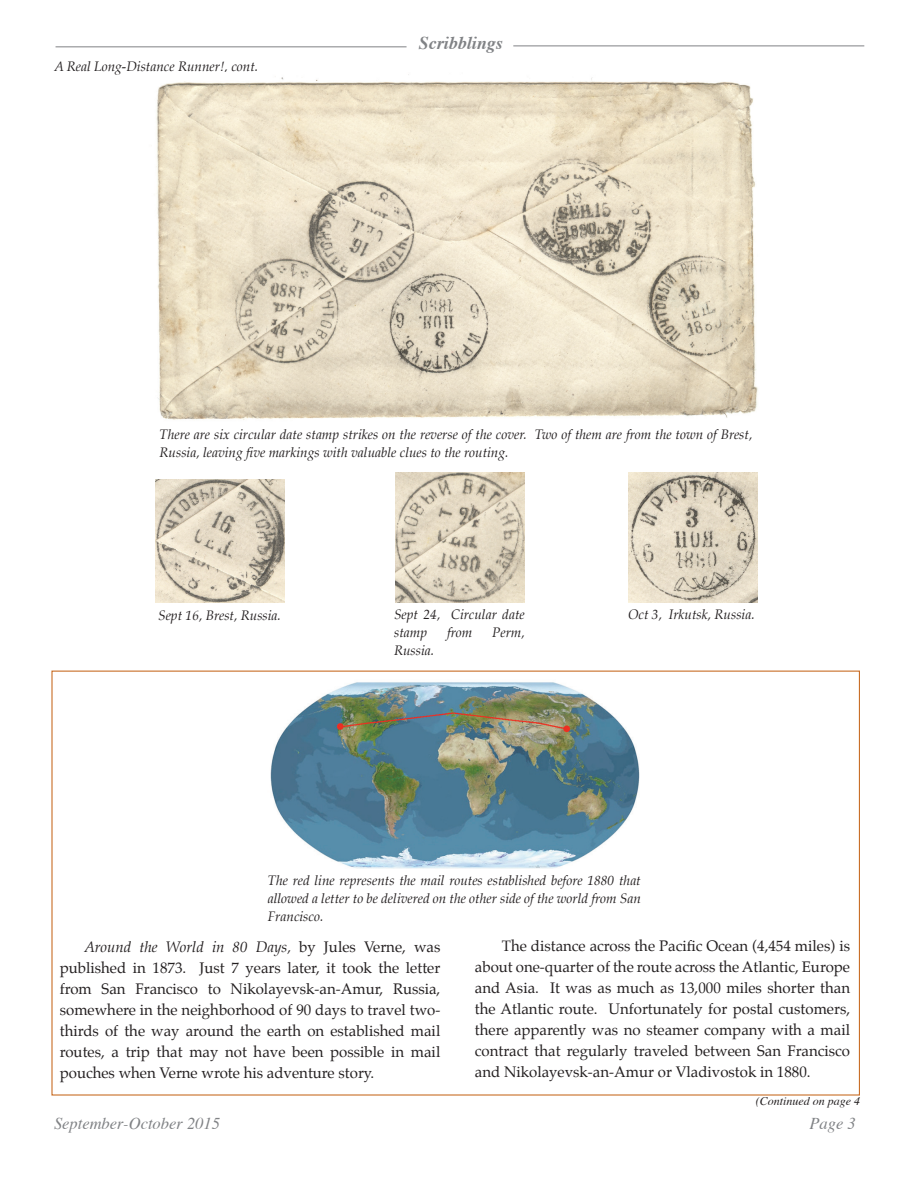
<style>
.page{position:relative;width:918px;height:1188px;background:#fff}
.page>*{position:absolute;margin:0;border:0;box-sizing:border-box;transform-origin:0 0}
.t1{font:italic 700 18px "Times";color:#808285}
.t2{font:italic 16.5px "Times";color:#808285}
.t3{font:15px/21px "Palatino";color:#231f20;text-align:justify}
.t4{font:italic 13.5px/18px "Palatino";color:#231f20}
.t5{font:italic 11.7px "Times";color:#231f20}
.s1{font-style:italic}
</style>
<div class="page">
<hr style="left:56px;top:47px;width:351px;height:1px;background:#808285">
<hr style="left:513px;top:46px;width:351px;height:1px;background:#808285">
<img style="left:156px;top:74px;width:602px;height:346px">
<img style="left:270px;top:682px;width:370px;height:187px">
<img style="left:155px;top:479px;width:130px;height:124px">
<img style="left:395px;top:472px;width:130px;height:131px">
<img style="left:628px;top:472px;width:130px;height:131px">
<p class="t4" style="left:54px;top:57px;width:206px">A Real Long-Distance Runner!, cont.</p>
<p class="t1" style="left:419px;top:26px;width:86px">Scribblings</p>
<p class="t4" style="left:160px;top:425px;width:594px">There are six circular date stamp strikes on the reverse of the cover. Two of them are from the town of Brest,<br>Russia, leaving five markings with valuable clues to the routing.</p>
<p class="t4" style="left:394px;top:605px;width:132px">Sept 24, Circular date stamp</p>
<p class="t4" style="left:158px;top:607px;width:124px">Sept 16, Brest, Russia.</p>
<p class="t4" style="left:628px;top:606px;width:128px">Oct 3, Irkutsk, Russia.</p>
<p class="t4" style="left:447px;top:623px;width:27px">from</p>
<p class="t4" style="left:492px;top:623px;width:34px">Perm,</p>
<p class="t4" style="left:394px;top:641px;width:42px">Russia.</p>
<p class="t4" style="left:268px;top:872px;width:375px;text-align:justify">The red line represents the mail routes established before 1880 that allowed a letter to be delivered on the other side of the world from San Francisco.</p>
<p class="t3" style="left:60px;top:936px;width:382px;text-indent:24px"><span class="s1">Around the World in 80 Days,</span> by Jules Verne, was published in 1873. Just 7 years later, it took the letter from San Francisco to Nikolayevsk-an-Amur, Russia, somewhere in the neighborhood of 90 days to travel two&shy;thirds of the way around the earth on established mail routes, a trip that may not have been possible in mail pouches when Verne wrote his adventure story.</p>
<p class="t3" style="left:475px;top:936px;width:377px;text-indent:27px">The distance across the Pacific Ocean (4,454 miles) is about one-quarter of the route across the Atlantic, Europe and Asia. It was as much as 13,000 miles shorter than the Atlantic route. Unfortunately for postal customers, there apparently was no steamer company with a mail contract that regularly traveled between San Francisco and Nikolayevsk-an-Amur or Vladivostok in 1880.</p>
<p class="t5" style="left:756px;top:1091px;width:106px">(Continued on page 4</p>
<p class="t2" style="left:54px;top:1109px;width:168px">September-October 2015</p>
<p class="t2" style="left:810px;top:1109px;width:48px">Page 3</p>
</div>
